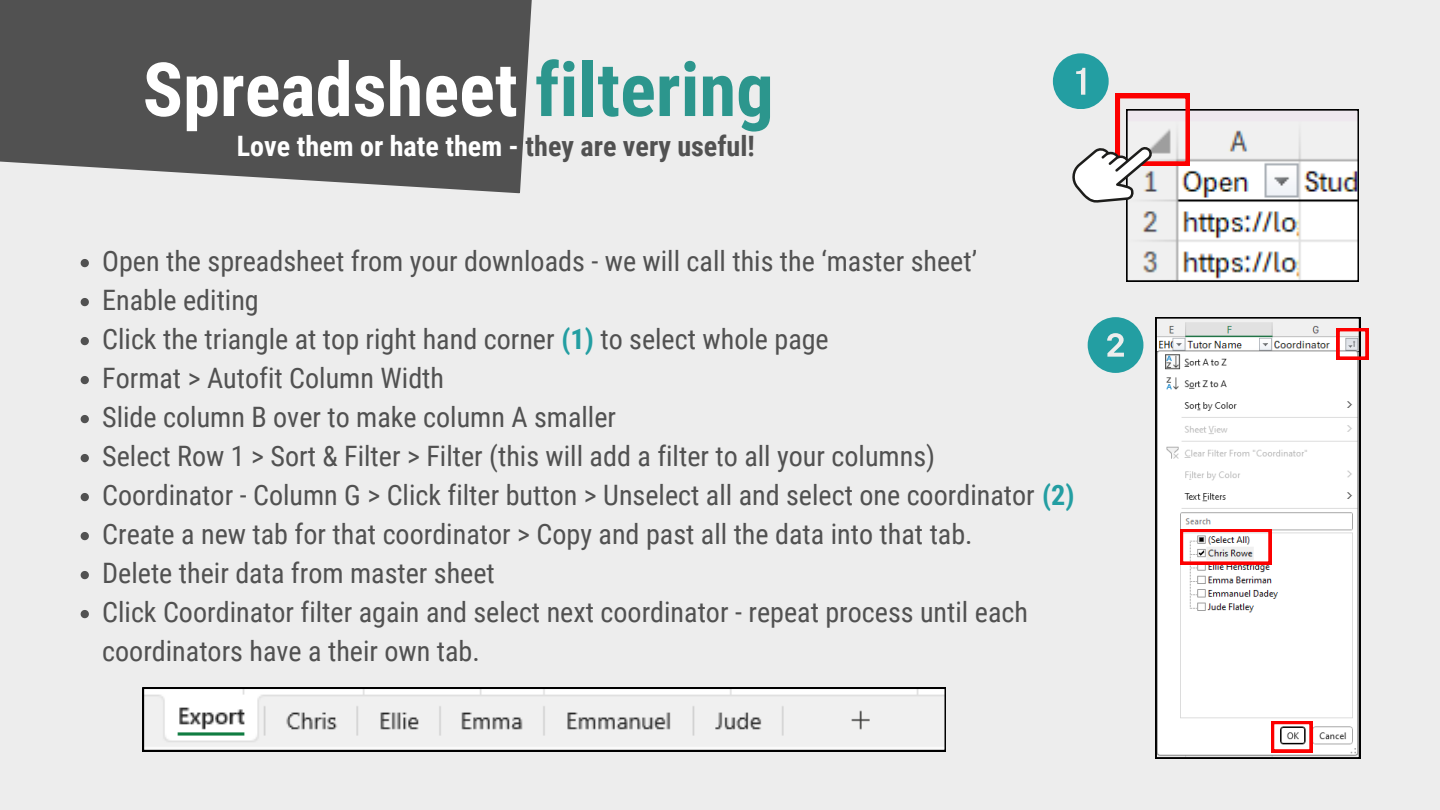
<style>
.page{position:relative;width:1440px;height:810px;background:#ededed}
.page>*{position:absolute;margin:0;border:0;box-sizing:border-box;transform-origin:0 0}
.t1{font:700 74.7px "Roboto Condensed";color:#fff}
.t2{font:28.1px/39px "Roboto Condensed";color:#515151}
.t3{font:700 28.1px "Roboto Condensed";color:#fff}
.s1{color:#2c968d}
.s2{color:#515151}
.s3{font-weight:700;color:#239ea2}
</style>
<div class="page">
<svg style="left:0;top:0;width:532px;height:193px;fill:#515151"></svg>
<svg style="left:81px;top:259px;width:8px;height:8px"></svg>
<svg style="left:81px;top:298px;width:8px;height:8px"></svg>
<svg style="left:81px;top:337px;width:8px;height:8px"></svg>
<svg style="left:81px;top:376px;width:8px;height:8px"></svg>
<svg style="left:81px;top:415px;width:8px;height:8px"></svg>
<svg style="left:81px;top:454px;width:8px;height:8px"></svg>
<svg style="left:81px;top:493px;width:8px;height:8px"></svg>
<svg style="left:81px;top:532px;width:8px;height:8px"></svg>
<svg style="left:81px;top:571px;width:8px;height:8px"></svg>
<svg style="left:81px;top:610px;width:8px;height:8px"></svg>
<svg style="left:1053px;top:53px;width:306px;height:229px"></svg>
<svg style="left:1155px;top:317px;width:205px;height:442px"></svg>
<svg style="left:1337px;top:328px;width:31px;height:31px"></svg>
<svg style="left:1180px;top:529px;width:91px;height:35px"></svg>
<svg style="left:1271px;top:721px;width:41px;height:31px"></svg>
<svg style="left:1088px;top:317px;width:55px;height:56px"></svg>
<svg style="left:143px;top:688px;width:803px;height:63px"></svg>
<p class="t1" style="left:143px;top:47px;width:633px">Spreadsheet <span class="s1">filtering</span></p>
<p class="t3" style="left:237px;top:130px;width:519px">Love them or hate them - <span class="s2">they are very useful!</span></p>
<h1 class="t2" style="left:102px;top:242px;width:876px">Open the spreadsheet from your downloads - we will call this the ‘master sheet’</h1>
<p class="t2" style="left:102px;top:281px;width:158px">Enable editing</p>
<p class="t2" style="left:102px;top:320px;width:728px">Click the triangle at top right hand corner <span class="s3">(1)</span> to select whole page</p>
<p class="t2" style="left:102px;top:359px;width:343px">Format &gt; Autofit Column Width</p>
<h2 class="t2" style="left:102px;top:398px;width:515px">Slide column B over to make column A smaller</h2>
<p class="t2" style="left:102px;top:437px;width:834px">Select Row 1 &gt; Sort &amp; Filter &gt; Filter (this will add a filter to all your columns)</p>
<p class="t2" style="left:102px;top:476px;width:974px">Coordinator - Column G &gt; Click filter button &gt; Unselect all and select one coordinator <span class="s3">(2)</span></p>
<p class="t2" style="left:102px;top:515px;width:872px">Create a new tab for that coordinator &gt; Copy and past all the data into that tab.</p>
<p class="t2" style="left:102px;top:554px;width:394px">Delete their data from master sheet</p>
<p class="t2" style="left:102px;top:593px;width:927px">Click Coordinator filter again and select next coordinator - repeat process until each coordinators have a their own tab.</p>
</div>
